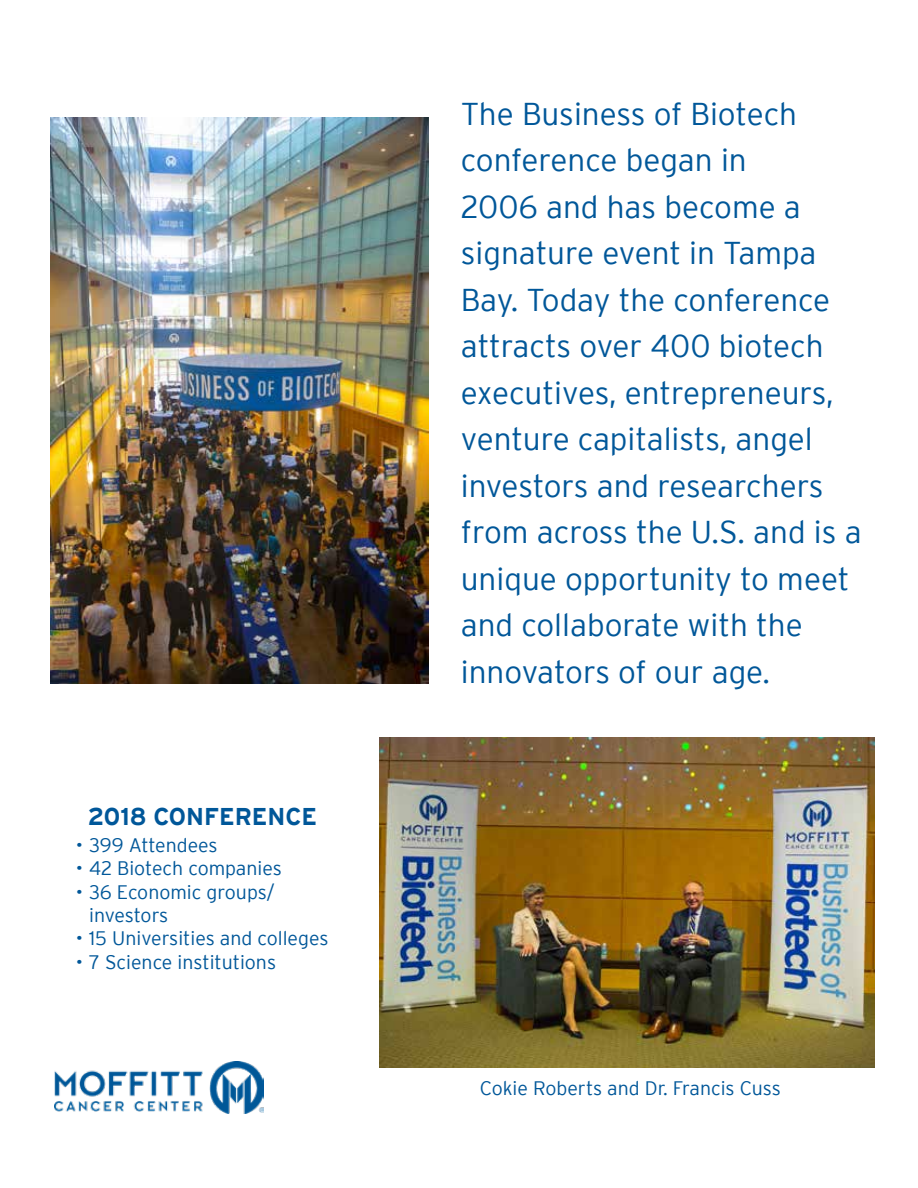
<style>
.page{position:relative;width:918px;height:1188px;background:#fff}
.page>*{position:absolute;margin:0;border:0;box-sizing:border-box;transform-origin:0 0}
.t1{font:300 31.5px/46.5px "Interstate";color:#005799}
.t2{font:700 24.3px "Interstate";color:#005799}
.t3{font:300 19.5px/23.4px "Interstate";color:#005799}
</style>
<div class="page">
<img style="left:54px;top:1061px;width:210px;height:52px">
<img style="left:379px;top:737px;width:496px;height:331px">
<img style="left:51px;top:117px;width:378px;height:567px">
<p class="t2" style="left:88px;top:803px;width:231px">2018 CONFERENCE</p>
<p class="t3" style="left:76px;top:833px;width:144px">• 399 Attendees</p>
<p class="t3" style="left:76px;top:856px;width:208px">• 42 Biotech companies</p>
<p class="t3" style="left:89px;top:880px;width:187px;text-indent:-13px">• 36 Economic groups/ investors</p>
<p class="t3" style="left:76px;top:927px;width:254px">• 15 Universities and colleges</p>
<p class="t3" style="left:76px;top:950px;width:202px">• 7 Science institutions</p>
<p class="t1" style="left:461px;top:90px;width:402px">The Business of Biotech conference began in<br>2006 and has become a signature event in Tampa<br>Bay. Today the conference attracts over 400 biotech executives, entrepreneurs, venture capitalists, angel investors and researchers from across the U.S. and is a unique opportunity to meet and collaborate with the innovators of our age.</p>
<p class="t3" style="left:480px;top:1076px;width:303px">Cokie Roberts and Dr. Francis Cuss</p>
</div>
